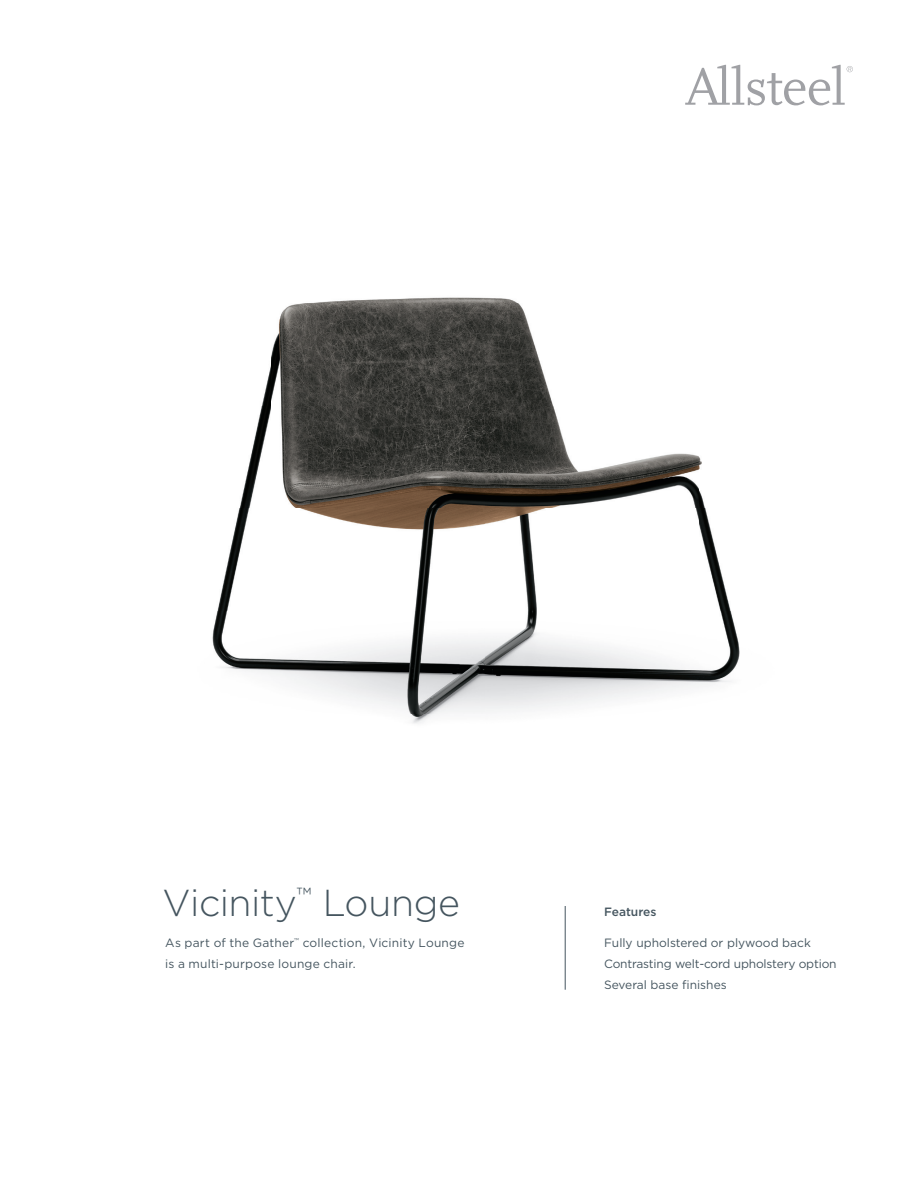
<style>
.page{position:relative;width:918px;height:1188px;background:#fff}
.page>*{position:absolute;margin:0;border:0;box-sizing:border-box;transform-origin:0 0}
.t1{font:300 37.5px "Gotham";letter-spacing:-.01em;color:#45555f}
.t2{font:12px/21px "Gotham";color:#45555f}
.t3{font:500 12px "Gotham";color:#45555f}
</style>
<div class="page">
<svg style="left:685px;top:65px;width:168px;height:40px"></svg>
<hr style="left:565px;top:906px;width:1px;height:84px;background:#45555f">
<img style="left:212px;top:297px;width:528px;height:427px">
<h1 class="t1" style="left:162px;top:879px;width:299px">Vicinity<sup>™</sup> Lounge</h1>
<p class="t2" style="left:165px;top:932px;width:301px">As part of the Gather<sup>™</sup> collection, Vicinity Lounge is a multi-purpose lounge chair.</p>
<p class="t3" style="left:604px;top:904px;width:54px">Features</p>
<p class="t2" style="left:604px;top:932px;width:234px">Fully upholstered or plywood back<br>Contrasting welt-cord upholstery option<br>Several base finishes</p>
</div>
